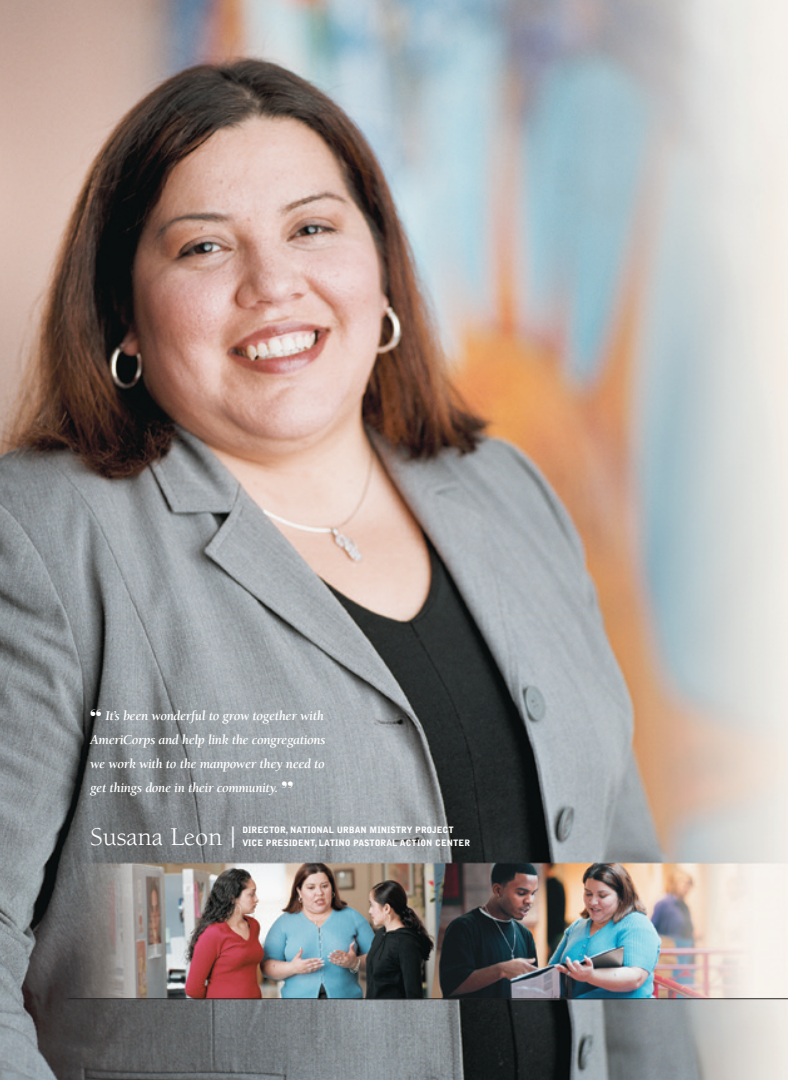
<style>
.page{position:relative;width:788px;height:1080px;background:#fff}
.page>*{position:absolute;margin:0;border:0;box-sizing:border-box;transform-origin:0 0}
.t1{font:26.25px "Berkeley";color:#fff}
.t2{font:italic 700 13.75px/23.8px "Berkeley";letter-spacing:-.025em;color:#fff}
.t3{font:900 8.75px "Bell Gothic";color:#fff}
</style>
<div class="page">
<img style="left:0;top:0;width:788px;height:1080px">
<hr style="left:68px;top:998px;width:720px;height:1px;background:#231f20">
<p class="t2" style="left:90px;top:705px;width:237px">❛❛ It’s been wonderful to grow together with AmeriCorps and help link the congregations we work with to the manpower they need to get things done in their community. ❜❜</p>
<h1 class="t1" style="left:90px;top:827px;width:147px">Susana Leon |</h1>
<p class="t3" style="left:242px;top:827px;width:213px">DIRECTOR, NATIONAL URBAN MINISTRY PROJECT</p>
<p class="t3" style="left:242px;top:839px;width:229px">VICE PRESIDENT, LATINO PASTORAL ACTION CENTER</p>
</div>
